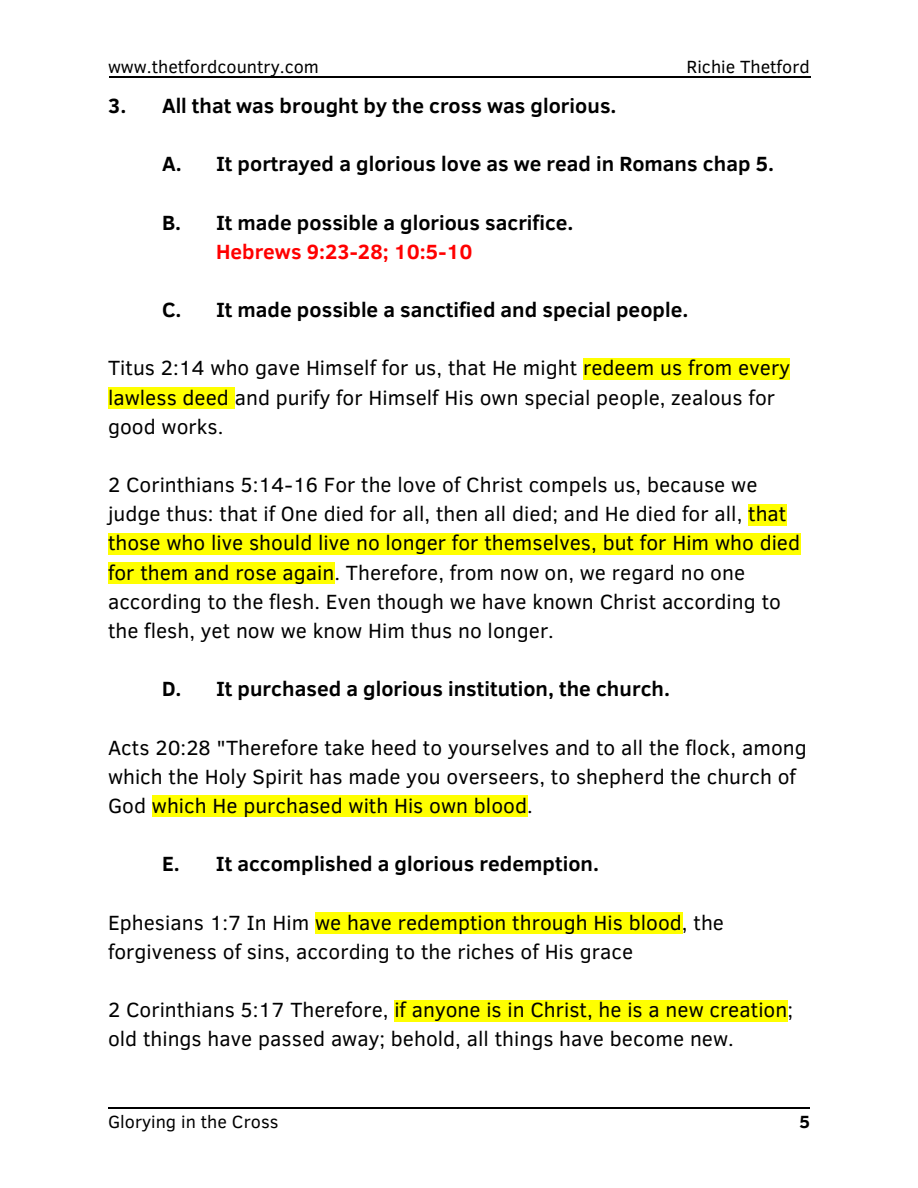
<style>
.page{position:relative;width:918px;height:1188px;background:#fff}
.page>*{position:absolute;margin:0;border:0;box-sizing:border-box;transform-origin:0 0}
.t1{font:21px/29.1px "Clear Sans";color:#000}
.t2{font:700 21px "Clear Sans";color:#000}
.t3{font:700 21px "Clear Sans";color:#f00}
.t4{font:18px "Clear Sans";color:#000}
.t5{font:700 18px "Clear Sans";color:#000}
</style>
<div class="page">
<hr style="left:109px;top:77px;width:702px;height:1px;background:#000">
<div style="left:583px;top:359px;width:207px;height:21px;background:#ff0"></div>
<div style="left:108px;top:388px;width:127px;height:21px;background:#ff0"></div>
<div style="left:749px;top:504px;width:38px;height:21px;background:#ff0"></div>
<div style="left:108px;top:534px;width:692px;height:21px;background:#ff0"></div>
<div style="left:108px;top:563px;width:227px;height:21px;background:#ff0"></div>
<div style="left:152px;top:796px;width:375px;height:21px;background:#ff0"></div>
<div style="left:315px;top:913px;width:367px;height:21px;background:#ff0"></div>
<div style="left:394px;top:1000px;width:394px;height:21px;background:#ff0"></div>
<hr style="left:108px;top:1108px;width:702px;height:1px;background:#000">
<p class="t4" style="left:108px;top:60px;width:212px">www.thetfordcountry.com</p>
<p class="t4" style="left:687px;top:60px;width:125px">Richie Thetford</p>
<p class="t2" style="left:108px;top:98px;width:510px">3. All that was brought by the cross was glorious.</p>
<p class="t2" style="left:162px;top:156px;width:614px">A. It portrayed a glorious love as we read in Romans chap 5.</p>
<p class="t2" style="left:162px;top:214px;width:413px">B. It made possible a glorious sacrifice.</p>
<p class="t3" style="left:216px;top:244px;width:258px">Hebrews 9:23-28; 10:5-10</p>
<p class="t2" style="left:162px;top:302px;width:528px">C. It made possible a sanctified and special people.</p>
<p class="t1" style="left:108px;top:356px;width:683px">Titus 2:14 who gave Himself for us, that He might redeem us from every lawless deed and purify for Himself His own special people, zealous for good works.</p>
<p class="t1" style="left:108px;top:473px;width:694px">2 Corinthians 5:14-16 For the love of Christ compels us, because we judge thus: that if One died for all, then all died; and He died for all, that those who live should live no longer for themselves, but for Him who died for them and rose again. Therefore, from now on, we regard no one according to the flesh. Even though we have known Christ according to the flesh, yet now we know Him thus no longer.</p>
<p class="t2" style="left:162px;top:681px;width:509px">D. It purchased a glorious institution, the church.</p>
<p class="t1" style="left:108px;top:735px;width:700px">Acts 20:28 "Therefore take heed to yourselves and to all the flock, among which the Holy Spirit has made you overseers, to shepherd the church of<br>God which He purchased with His own blood.</p>
<p class="t2" style="left:162px;top:856px;width:439px">E. It accomplished a glorious redemption.</p>
<p class="t1" style="left:108px;top:910px;width:617px">Ephesians 1:7 In Him we have redemption through His blood, the forgiveness of sins, according to the riches of His grace</p>
<p class="t1" style="left:108px;top:998px;width:687px">2 Corinthians 5:17 Therefore, if anyone is in Christ, he is a new creation; old things have passed away; behold, all things have become new.</p>
<p class="t4" style="left:108px;top:1115px;width:172px">Glorying in the Cross</p>
<p class="t5" style="left:799px;top:1115px;width:12px">5</p>
</div>
